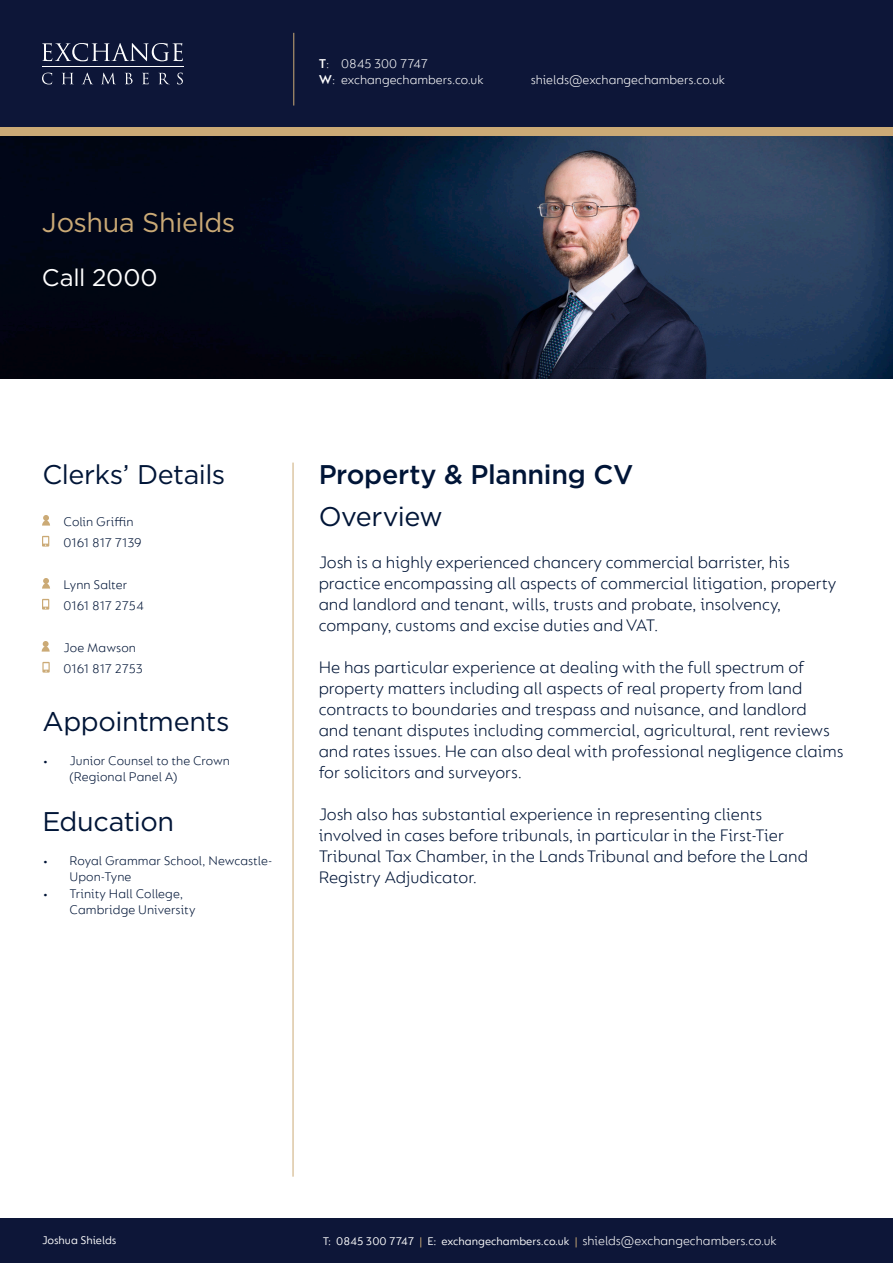
<style>
.page{position:relative;width:893px;height:1263px;background:#fff}
.page>*{position:absolute;margin:0;border:0;box-sizing:border-box;transform-origin:0 0}
.t1{font:27px "Gotham";letter-spacing:-.015em;color:#001537}
.t2{font:500 27px "Gotham";letter-spacing:-.01em;color:#001537}
.t3{font:27px "Gotham";letter-spacing:-.015em;color:#cbaa76}
.t4{font:24px "Gotham";letter-spacing:-.005em;color:#fff}
.t5{font:300 18px/21px "FS Lucas";color:#001537}
.t6{font:300 13.5px/21px "FS Lucas";letter-spacing:.005em;color:#001537}
.t7{font:300 13.5px/16.2px "FS Lucas";color:#fff}
.t8{font:12px "FS Lucas";color:#fff}
.s1{font-weight:600}
.s2{color:#cbaa76}
</style>
<div class="page">
<div style="left:0;top:64px;width:893px;height:72px;background:#cbaa76"></div>
<div style="left:0;top:0;width:893px;height:127px;background:#0d1638"></div>
<div style="left:0;top:1219px;width:893px;height:44px;background:#0d1638"></div>
<hr style="left:42px;top:67px;width:142px;height:1px;background:#fff">
<svg style="left:42px;top:43px;width:141px;height:18px"></svg>
<svg style="left:42px;top:73px;width:10px;height:11px"></svg>
<svg style="left:62px;top:73px;width:11px;height:11px"></svg>
<svg style="left:82px;top:73px;width:11px;height:11px"></svg>
<svg style="left:102px;top:73px;width:13px;height:11px"></svg>
<svg style="left:125px;top:73px;width:8px;height:11px"></svg>
<svg style="left:142px;top:73px;width:7px;height:11px"></svg>
<svg style="left:159px;top:73px;width:10px;height:11px"></svg>
<svg style="left:177px;top:73px;width:6px;height:11px"></svg>
<hr style="left:293px;top:33px;width:1px;height:73px;background:#cbaa76">
<hr style="left:293px;top:463px;width:1px;height:714px;background:#cbaa76">
<img style="left:0;top:136px;width:893px;height:242px">
<svg style="left:42px;top:536px;width:7px;height:11px"></svg>
<svg style="left:42px;top:599px;width:7px;height:11px"></svg>
<svg style="left:42px;top:515px;width:8px;height:11px"></svg>
<svg style="left:42px;top:578px;width:8px;height:11px"></svg>
<svg style="left:42px;top:641px;width:8px;height:11px"></svg>
<svg style="left:42px;top:662px;width:8px;height:11px"></svg>
<p class="t3" style="left:42px;top:205px;width:195px">Joshua Shields</p>
<p class="t4" style="left:42px;top:262px;width:117px">Call 2000</p>
<p class="t7" style="left:319px;top:55px;width:166px"><span class="s1">T</span>: 0845 300 7747<br><span class="s1">W</span>: exchangechambers.co.uk</p>
<p class="t7" style="left:531px;top:71px;width:196px">shields@exchangechambers.co.uk</p>
<p class="t1" style="left:42px;top:457px;width:184px">Clerks’ Details</p>
<p class="t6" style="left:63px;top:510px;width:80px">Colin Griffin<br>0161 817 7139</p>
<p class="t6" style="left:63px;top:573px;width:82px">Lynn Salter<br>0161 817 2754</p>
<p class="t6" style="left:63px;top:636px;width:81px">Joe Mawson<br>0161 817 2753</p>
<p class="t1" style="left:42px;top:704px;width:189px">Appointments</p>
<p class="t6" style="left:69px;top:752px;width:162px;line-height:16.5px;text-indent:-27px">• Junior Counsel to the Crown (Regional Panel A)</p>
<p class="t1" style="left:42px;top:804px;width:133px">Education</p>
<p class="t6" style="left:69px;top:852px;width:204px;line-height:16.5px;text-indent:-27px">• Royal Grammar School, Newcastle-<br>Upon-Tyne</p>
<p class="t6" style="left:69px;top:885px;width:128px;line-height:16.5px;text-indent:-27px">• Trinity Hall College,<br>Cambridge University</p>
<p class="t2" style="left:319px;top:456px;width:316px">Property &amp; Planning CV</p>
<p class="t1" style="left:319px;top:499px;width:126px">Overview</p>
<p class="t5" style="left:319px;top:551px;width:519px">Josh is a highly experienced chancery commercial barrister, his practice encompassing all aspects of commercial litigation, property and landlord and tenant, wills, trusts and probate, insolvency, company, customs and excise duties and VAT.</p>
<p class="t5" style="left:319px;top:656px;width:526px">He has particular experience at dealing with the full spectrum of property matters including all aspects of real property from land contracts to boundaries and trespass and nuisance, and landlord<br>and tenant disputes including commercial, agricultural, rent reviews and rates issues. He can also deal with professional negligence claims for solicitors and surveyors.</p>
<p class="t5" style="left:319px;top:803px;width:491px">Josh also has substantial experience in representing clients involved in cases before tribunals, in particular in the First-Tier Tribunal Tax Chamber, in the Lands Tribunal and before the Land Registry Adjudicator.</p>
<p class="t7" style="left:583px;top:1233px;width:196px">shields@exchangechambers.co.uk</p>
<p class="t8" style="left:42px;top:1233px;width:76px">Joshua Shields</p>
<p class="t8" style="left:323px;top:1235px;width:256px">T: 0845 300 7747 <span class="s2">|</span> E: exchangechambers.co.uk <span class="s2">|</span></p>
</div>
